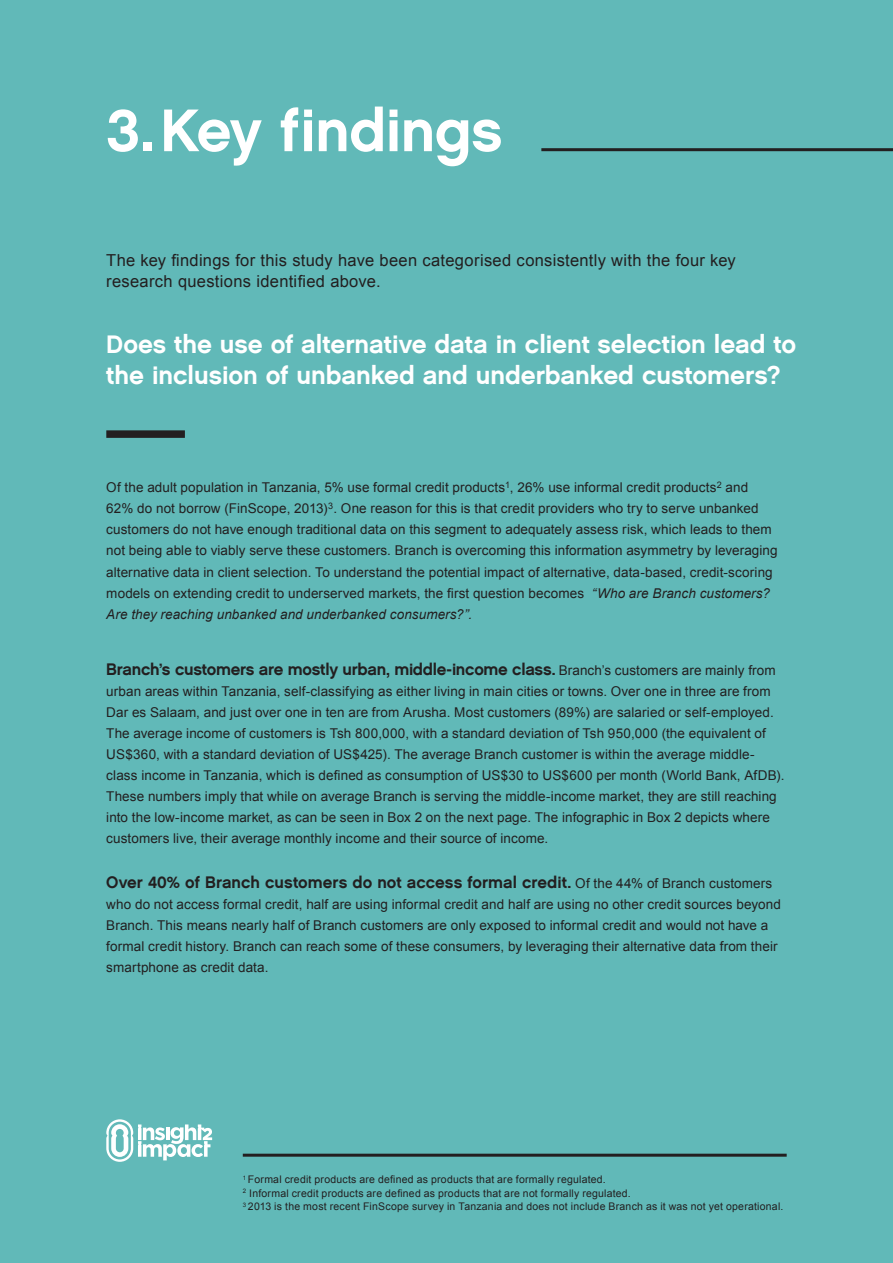
<style>
.page{position:relative;width:893px;height:1263px;background:#61b9b8}
.page>*{position:absolute;margin:0;border:0;box-sizing:border-box;transform-origin:0 0}
.t1{font:60px "Chalet New York Nineteen Sixty";letter-spacing:-.01em;color:#fff}
.t2{font:25.5px/30.6px "Chalet New York Nineteen Sixty";letter-spacing:-.005em;color:#fff}
.t3{font:16.5px "Chalet New York Nineteen Sixty";letter-spacing:-.01em;color:#231f20}
.t4{font:16.5px/21px "Arial";letter-spacing:.02em;color:#231f20}
.t5{font:13.5px/21px "Arial";letter-spacing:.005em;color:#231f20}
.t6{font:10.5px/13.5px "Arial";letter-spacing:.02em;color:#231f20}
.s1{font-style:italic}
.s2{font-family:"Arial";font-size:13.5px}
</style>
<div class="page">
<svg style="left:106px;top:1119px;width:106px;height:43px"></svg>
<hr style="left:243px;top:1154px;width:544px;height:3px;background:#231f20">
<div style="left:106px;top:430px;width:79px;height:8px;background:#231f20"></div>
<hr style="left:541px;top:148px;width:352px;height:3px;background:#231f20">
<h1 class="t1" style="left:106px;top:94px;width:398px">3.Key findings</h1>
<p class="t4" style="left:106px;top:250px;width:631px">The key findings for this study have been categorised consistently with the four key research questions identified above.</p>
<h2 class="t2" style="left:106px;top:329px;width:691px">Does the use of alternative data in client selection lead to the inclusion of unbanked and underbanked customers?</h2>
<p class="t5" style="left:106px;top:477px;width:673px">Of the adult population in Tanzania, 5% use formal credit products<sup>1</sup>, 26% use informal credit products<sup>2</sup> and 62% do not borrow (FinScope, 2013)<sup>3</sup>. One reason for this is that credit providers who try to serve unbanked customers do not have enough traditional data on this segment to adequately assess risk, which leads to them not being able to viably serve these customers. Branch is overcoming this information asymmetry by leveraging alternative data in client selection. To understand the potential impact of alternative, data-based, credit-scoring models on extending credit to underserved markets, the first question becomes <span class="s1">“Who are Branch customers?<br>Are they reaching unbanked and underbanked consumers?”.</span></p>
<p class="t3" style="left:106px;top:659px;width:671px">Branch’s customers are mostly urban, middle-income class. <span class="s2">Branch’s customers are mainly from</span></p>
<p class="t5" style="left:106px;top:681px;width:680px">urban areas within Tanzania, self-classifying as either living in main cities or towns. Over one in three are from Dar es Salaam, and just over one in ten are from Arusha. Most customers (89%) are salaried or self-employed.<br>The average income of customers is Tsh 800,000, with a standard deviation of Tsh 950,000 (the equivalent of US$360, with a standard deviation of US$425). The average Branch customer is within the average middle&shy;class income in Tanzania, which is defined as consumption of US$30 to US$600 per month (World Bank, AfDB).<br>These numbers imply that while on average Branch is serving the middle-income market, they are still reaching into the low-income market, as can be seen in Box 2 on the next page. The infographic in Box 2 depicts where customers live, their average monthly income and their source of income.</p>
<p class="t3" style="left:106px;top:872px;width:667px">Over 40% of Branch customers do not access formal credit. <span class="s2">Of the 44% of Branch customers</span></p>
<p class="t5" style="left:106px;top:894px;width:676px">who do not access formal credit, half are using informal credit and half are using no other credit sources beyond Branch. This means nearly half of Branch customers are only exposed to informal credit and would not have a formal credit history. Branch can reach some of these consumers, by leveraging their alternative data from their smartphone as credit data.</p>
<p class="t6" style="left:243px;top:1173px;width:542px"><sup>1</sup> Formal credit products are defined as products that are formally regulated.<br><sup>2</sup> Informal credit products are defined as products that are not formally regulated.<br><sup>3</sup> 2013 is the most recent FinScope survey in Tanzania and does not include Branch as it was not yet operational.</p>
</div>
